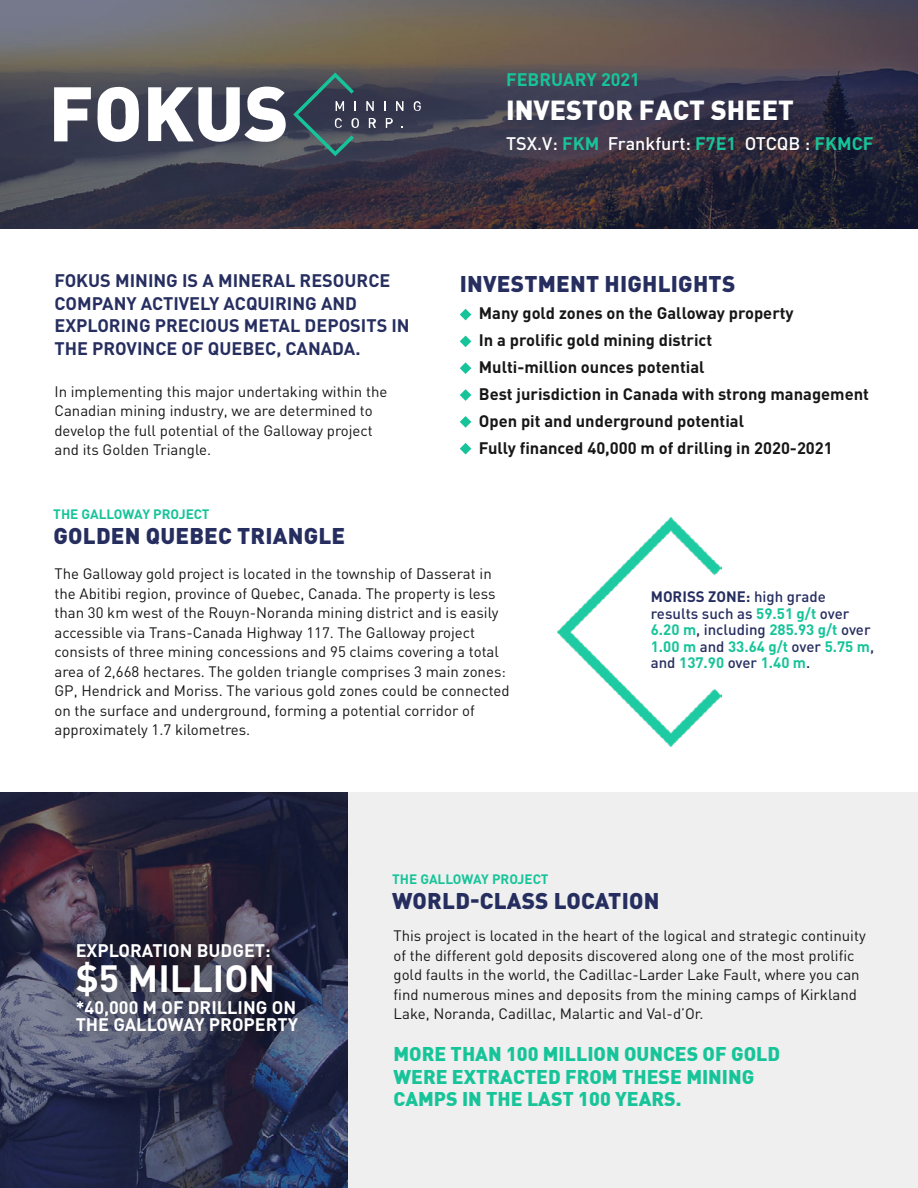
<style>
.page{position:relative;width:918px;height:1188px;background:#fff}
.page>*{position:absolute;margin:0;border:0;box-sizing:border-box;transform-origin:0 0}
.t1{font:700 37.5px "DIN";color:#fff}
.t2{font:900 27px "DIN";color:#fff}
.t3{font:900 22.5px "DIN Pro";letter-spacing:.01em;color:#262e60}
.t4{font:900 19.5px/22.5px "DIN";color:#17c499}
.t5{font:700 18px/22.5px "DIN";color:#262e60}
.t6{font:700 18px/16.5px "DIN";color:#fff}
.t7{font:500 18px "DIN";color:#fff}
.t8{font:700 18px "DIN";color:#17c499}
.t9{font:700 16.5px/27px "DIN";color:#171717}
.t10{font:15px/19.5px "DIN";color:#171717}
.t11{font:500 15px/16.5px "DIN";color:#262e60}
.t12{font:700 13.5px "DIN";color:#17c499}
.s1{font-weight:700;color:#17c499}
.s2{font-weight:700}
</style>
<div class="page">
<img style="left:0;top:793px;width:348px;height:395px">
<img style="left:0;top:0;width:918px;height:228px">
<div style="left:348px;top:793px;width:569px;height:395px;background:#eeefee"></div>
<svg style="left:54px;top:87px;width:37px;height:54px"></svg>
<svg style="left:97px;top:86px;width:42px;height:56px"></svg>
<svg style="left:148px;top:87px;width:138px;height:55px"></svg>
<svg style="left:366px;top:101px;width:8px;height:10px"></svg>
<svg style="left:384px;top:101px;width:2px;height:10px"></svg>
<svg style="left:396px;top:101px;width:7px;height:10px"></svg>
<svg style="left:414px;top:101px;width:7px;height:10px"></svg>
<svg style="left:293px;top:72px;width:66px;height:84px;background:#40535d"></svg>
<svg style="left:369px;top:118px;width:7px;height:10px"></svg>
<svg style="left:386px;top:118px;width:7px;height:10px"></svg>
<img style="left:557px;top:518px;width:164px;height:228px">
<div style="left:41px;top:907px;width:291px;height:161px;background:#000;opacity:.75"></div>
<svg style="left:460px;top:309px;width:11px;height:11px"></svg>
<svg style="left:460px;top:336px;width:11px;height:11px"></svg>
<svg style="left:460px;top:362px;width:11px;height:12px"></svg>
<svg style="left:460px;top:389px;width:11px;height:12px"></svg>
<svg style="left:460px;top:416px;width:11px;height:12px"></svg>
<svg style="left:460px;top:443px;width:11px;height:12px"></svg>
<p class="t5" style="left:54px;top:269px;width:357px">FOKUS MINING IS A MINERAL RESOURCE COMPANY ACTIVELY ACQUIRING AND EXPLORING PRECIOUS METAL DEPOSITS IN THE PROVINCE OF QUEBEC, CANADA.</p>
<p class="t10" style="left:54px;top:381px;width:335px">In implementing this major undertaking within the Canadian mining industry, we are determined to develop the full potential of the Galloway project and its Golden Triangle.</p>
<p class="t12" style="left:53px;top:505px;width:158px">THE GALLOWAY PROJECT</p>
<h3 class="t3" style="left:53px;top:521px;width:293px">GOLDEN QUEBEC TRIANGLE</h3>
<p class="t8" style="left:506px;top:67px;width:135px">FEBRUARY 2021</p>
<h2 class="t2" style="left:506px;top:92px;width:289px">INVESTOR FACT SHEET</h2>
<p class="t7" style="left:506px;top:132px;width:369px">TSX.V: <span class="s1">FKM</span> Frankfurt: <span class="s1">F7E1</span> OTCQB : <span class="s1">FKMCF</span></p>
<h3 class="t3" style="left:460px;top:268px;width:277px">INVESTMENT HIGHLIGHTS</h3>
<p class="t9" style="left:479px;top:299px;width:392px">Many gold zones on the Galloway property<br>In a prolific gold mining district<br>Multi-million ounces potential<br>Best jurisdiction in Canada with strong management Open pit and underground potential<br>Fully financed 40,000 m of drilling in 2020-2021</p>
<p class="t10" style="left:54px;top:564px;width:457px">The Galloway gold project is located in the township of Dasserat in the Abitibi region, province of Quebec, Canada. The property is less than 30 km west of the Rouyn-Noranda mining district and is easily accessible via Trans-Canada Highway 117. The Galloway project consists of three mining concessions and 95 claims covering a total area of 2,668 hectares. The golden triangle comprises 3 main zones:<br>GP, Hendrick and Moriss. The various gold zones could be connected on the surface and underground, forming a potential corridor of approximately 1.7 kilometres.</p>
<p class="t11" style="left:651px;top:588px;width:225px"><span class="s2">MORISS ZONE:</span> high grade results such as <span class="s1">59.51 g/t</span> over<br><span class="s1">6.20 m</span>, including <span class="s1">285.93 g/t</span> over<br><span class="s1">1.00 m</span> and <span class="s1">33.64 g/t</span> over <span class="s1">5.75 m</span>, and <span class="s1">137.90</span> over <span class="s1">1.40 m</span>.</p>
<p class="t6" style="left:76px;top:942px;width:197px">EXPLORATION BUDGET:</p>
<h1 class="t1" style="left:76px;top:953px;width:201px">$5 MILLION</h1>
<p class="t6" style="left:76px;top:999px;width:224px">*40,000 M OF DRILLING ON<br>THE GALLOWAY PROPERTY</p>
<p class="t12" style="left:392px;top:870px;width:158px">THE GALLOWAY PROJECT</p>
<h3 class="t3" style="left:392px;top:886px;width:269px">WORLD-CLASS LOCATION</h3>
<p class="t10" style="left:394px;top:926px;width:474px">This project is located in the heart of the logical and strategic continuity of the different gold deposits discovered along one of the most prolific gold faults in the world, the Cadillac-Larder Lake Fault, where you can find numerous mines and deposits from the mining camps of Kirkland Lake, Noranda, Cadillac, Malartic and Val-d’Or.</p>
<h3 class="t4" style="left:394px;top:1042px;width:388px">MORE THAN 100 MILLION OUNCES OF GOLD<br>WERE EXTRACTED FROM THESE MINING<br>CAMPS IN THE LAST 100 YEARS.</h3>
</div>
